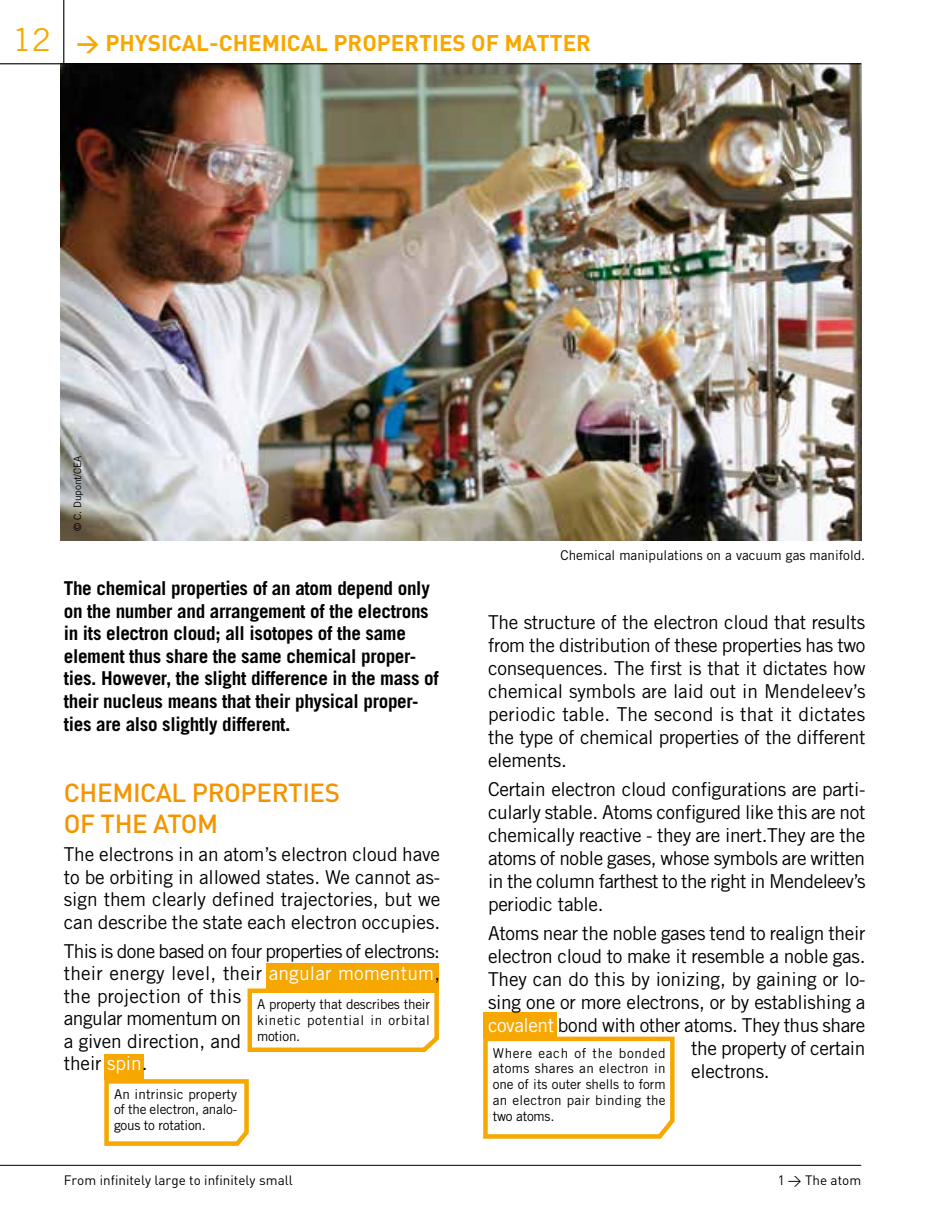
<style>
.page{position:relative;width:925px;height:1212px;background:#fff}
.page>*{position:absolute;margin:0;border:0;box-sizing:border-box;transform-origin:0 0}
.t1{font:500 25.88px/31.1px "DIN";letter-spacing:-.015em;color:#f39400}
.t2{font:700 22.5px "DIN";color:#f7a800}
.t3{font:19.12px/22.9px "Trade Gothic";letter-spacing:-.015em;color:#000;text-align:justify}
.t4{font:700 19.12px/22.5px "Trade Gothic";letter-spacing:-.015em;color:#000}
.t5{font:13.5px/15.8px "Trade Gothic";color:#000;text-align:justify}
.t6{font:13.5px "DIN";color:#000}
.t7{font:10.12px "Trade Gothic";letter-spacing:-.01em;color:#000}
.s1{font-family:"Trade Gothic";font-weight:400;font-size:31.5px}
.s2{color:#fff}
</style>
<div class="page">
<hr style="left:63px;top:0;width:1px;height:64px;background:#000">
<hr style="left:0;top:1165px;width:861px;height:1px;background:#000">
<img style="left:61px;top:64px;width:800px;height:477px">
<div style="left:267px;top:962px;width:172px;height:26px;background:#f7a800"></div>
<div style="left:483px;top:1012px;width:73px;height:26px;background:#f7a800"></div>
<div style="left:104px;top:1054px;width:40px;height:25px;background:#f7a800"></div>
<hr style="left:0;top:63px;width:861px;height:1px;background:#000">
<svg style="left:247px;top:986px;width:192px;height:66px"></svg>
<svg style="left:104px;top:1079px;width:145px;height:67px"></svg>
<svg style="left:483px;top:1034px;width:192px;height:105px"></svg>
<p class="t2" style="left:13px;top:28px;width:580px"><span class="s1">12</span> &gt; PHYSICAL-CHEMICAL PROPERTIES OF MATTER</p>
<p class="t7" style="left:71px;top:531px;width:77px;rotate:-90deg">© C. Dupont/CEA</p>
<p class="t4" style="left:64px;top:577px;width:376px">The chemical properties of an atom depend only on the number and arrangement of the electrons in its electron cloud; all isotopes of the same element thus share the same chemical proper&shy;ties. However, the slight difference in the mass of their nucleus means that their physical proper&shy;ties are also slightly different.</p>
<h1 class="t1" style="left:64px;top:776px;width:278px">CHEMICAL PROPERTIES<br>OF THE ATOM</h1>
<p class="t3" style="left:64px;top:843px;width:378px">The electrons in an atom’s electron cloud have to be orbiting in allowed states. We cannot as&shy;sign them clearly defined trajectories, but we can describe the state each electron occupies.</p>
<p class="t3" style="left:64px;top:939px;width:378px;text-align:left">This is done based on four properties of electrons: their energy level, their <span class="s2">angular momentum</span>, the projection of this<br>angular momentum on<br>a given direction, and<br>their <span class="s2">spin</span>.</p>
<p class="t5" style="left:257px;top:996px;width:174px">A property that describes their kinetic potential in orbital motion.</p>
<p class="t5" style="left:114px;top:1085px;width:125px">An intrinsic property of the electron, analo&shy;gous to rotation.</p>
<p class="t5" style="left:560px;top:547px;width:306px">Chemical manipulations on a vacuum gas manifold.</p>
<p class="t3" style="left:488px;top:610px;width:379px">The structure of the electron cloud that results from the distribution of these properties has two consequences. The first is that it dictates how chemical symbols are laid out in Mendeleev’s periodic table. The second is that it dictates the type of chemical properties of the different elements.</p>
<p class="t3" style="left:488px;top:777px;width:379px">Certain electron cloud configurations are parti&shy;cularly stable. Atoms configured like this are not chemically reactive - they are inert.They are the atoms of noble gases, whose symbols are written in the column farthest to the right in Mendeleev’s periodic table.</p>
<p class="t3" style="left:488px;top:921px;width:379px">Atoms near the noble gases tend to realign their</p>
<p class="t3" style="left:488px;top:944px;width:379px">electron cloud to make it resemble a noble gas.</p>
<p class="t3" style="left:488px;top:967px;width:379px">They can do this by ionizing, by gaining or lo-</p>
<p class="t3" style="left:488px;top:990px;width:379px">sing one or more electrons, or by establishing a</p>
<p class="t3" style="left:488px;top:1013px;width:379px"><span class="s2">covalent</span> bond with other atoms. They thus share</p>
<p class="t3" style="left:691px;top:1036px;width:176px">the property of certain</p>
<p class="t3" style="left:691px;top:1059px;width:80px">electrons.</p>
<p class="t5" style="left:493px;top:1045px;width:174px">Where each of the bonded atoms shares an electron in one of its outer shells to form an electron pair binding the two atoms.</p>
<p class="t6" style="left:64px;top:1171px;width:230px">From infinitely large to infinitely small</p>
<p class="t6" style="left:778px;top:1171px;width:85px">1 &gt; The atom</p>
</div>
